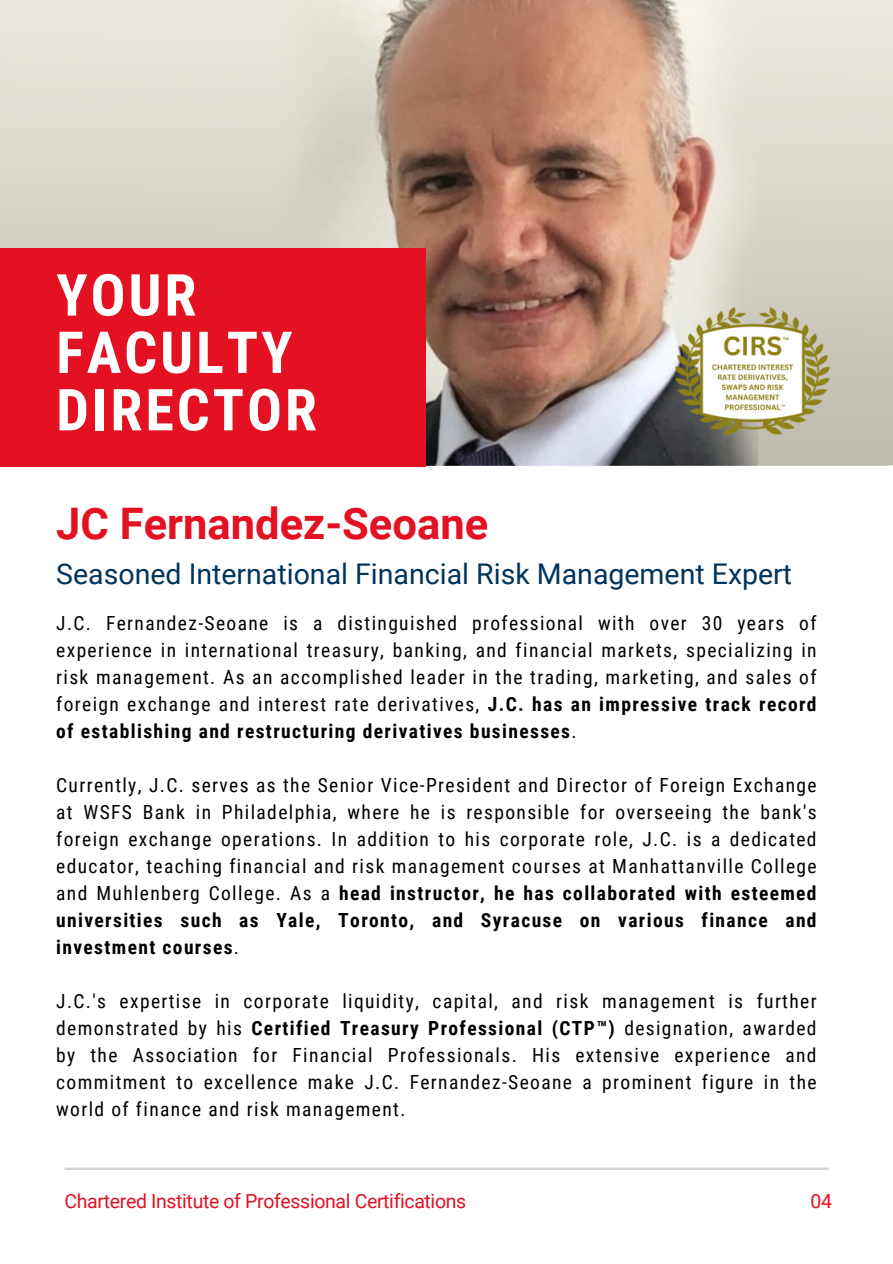
<style>
.page{position:relative;width:893px;height:1264px;background:#fff}
.page>*{position:absolute;margin:0;border:0;box-sizing:border-box;transform-origin:0 0}
.t1{font:700 57.9px/57.3px "Roboto Condensed";letter-spacing:.05em;color:#fff}
.t2{font:700 43.5px "Roboto";color:#e31121}
.t3{font:28.5px "Roboto";color:#00345b}
.t4{font:19.5px/27px "Roboto Condensed";letter-spacing:.07em;color:#000;text-align:justify}
.t5{font:19.5px "Roboto";letter-spacing:-.015em;color:#e31121}
.s1{font-weight:700}
</style>
<div class="page">
<img style="left:0;top:0;width:892px;height:466px">
<div style="left:0;top:248px;width:425px;height:218px;background:#e31121"></div>
<hr style="left:65px;top:1167px;width:763px;height:2px;background:#d1d1d1">
<img style="left:672px;top:304px;width:160px;height:134px">
<p class="t1" style="left:56px;top:267px;width:262px">YOUR<br>FACULTY<br>DIRECTOR</p>
<p class="t2" style="left:56px;top:499px;width:433px">JC Fernandez-Seoane</p>
<p class="t3" style="left:56px;top:557px;width:737px">Seasoned International Financial Risk Management Expert</p>
<p class="t4" style="left:56px;top:609px;width:761px">J.C. Fernandez-Seoane is a distinguished professional with over 30 years of experience in international treasury, banking, and financial markets, specializing in risk management. As an accomplished leader in the trading, marketing, and sales of foreign exchange and interest rate derivatives, <span class="s1">J.C. has an impressive track record of establishing and restructuring derivatives businesses</span>.</p>
<p class="t4" style="left:56px;top:771px;width:761px">Currently, J.C. serves as the Senior Vice-President and Director of Foreign Exchange at WSFS Bank in Philadelphia, where he is responsible for overseeing the bank's foreign exchange operations. In addition to his corporate role, J.C. is a dedicated educator, teaching financial and risk management courses at Manhattanville College and Muhlenberg College. As a <span class="s1">head instructor, he has collaborated with esteemed universities such as Yale, Toronto, and Syracuse on various finance and investment courses</span>.</p>
<p class="t4" style="left:56px;top:987px;width:761px">J.C.'s expertise in corporate liquidity, capital, and risk management is further demonstrated by his <span class="s1">Certified Treasury Professional (CTP™)</span> designation, awarded by the Association for Financial Professionals. His extensive experience and commitment to excellence make J.C. Fernandez-Seoane a prominent figure in the world of finance and risk management.</p>
<p class="t5" style="left:65px;top:1189px;width:403px">Chartered Institute of Professional Certifications</p>
<p class="t5" style="left:810px;top:1189px;width:23px">04</p>
</div>
